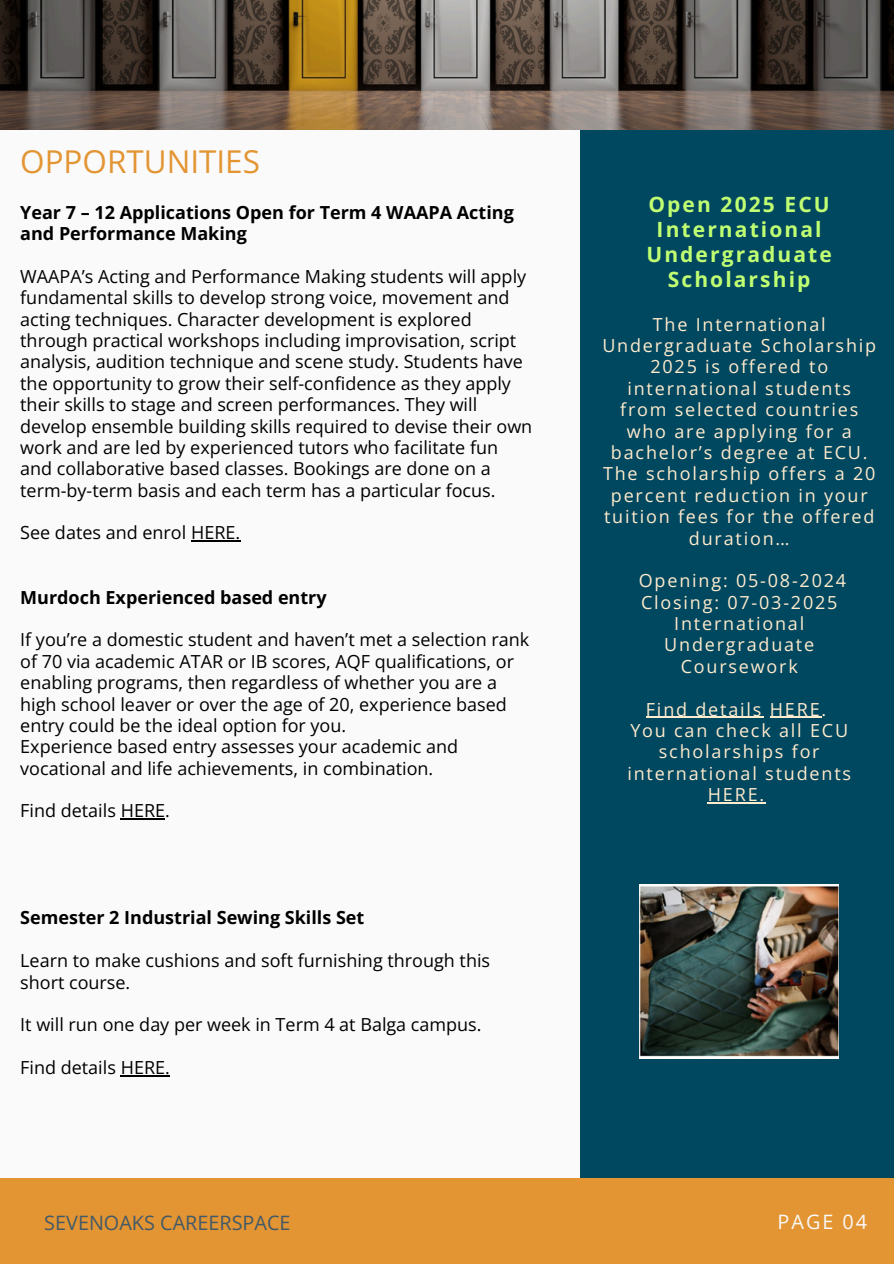
<style>
.page{position:relative;width:894px;height:1264px;background:#fff}
.page>*{position:absolute;margin:0;border:0;box-sizing:border-box;transform-origin:0 0}
.t1{font:31.5px "Open Sans";color:#e39533}
.t2{font:700 21px/24.8px "Open Sans";letter-spacing:.1em;color:#c1ff72;text-align:center}
.t3{font:19.8px "Open Sans";color:#435967}
.t4{font:19.8px "Open Sans";letter-spacing:.1em;color:#fafafa}
.t5{font:18px/21.3px "Open Sans";color:#000}
.t6{font:18px/21.3px "Open Sans";letter-spacing:.1em;color:#ffebcd;text-align:center}
.t7{font:700 18px/21.3px "Open Sans";color:#000}
</style>
<div class="page">
<div style="left:0;top:0;width:893px;height:1263px;background:#fafafa"></div>
<div style="left:579px;top:119px;width:314px;height:1066px;background:#004860"></div>
<div style="left:0;top:1177px;width:893px;height:86px;background:#e39533"></div>
<img style="left:0;top:0;width:893px;height:129px">
<img style="left:639px;top:884px;width:199px;height:174px">
<hr style="left:191px;top:540px;width:49px;height:1px;background:#000">
<hr style="left:121px;top:818px;width:44px;height:1px;background:#000">
<hr style="left:121px;top:1075px;width:49px;height:1px;background:#000">
<hr style="left:645px;top:716px;width:118px;height:2px;background:#ffebcd">
<hr style="left:769px;top:716px;width:52px;height:2px;background:#ffebcd">
<hr style="left:707px;top:802px;width:58px;height:1px;background:#ffebcd">
<p class="t1" style="left:20px;top:139px;width:241px">OPPORTUNITIES</p>
<p class="t7" style="left:20px;top:201px;width:495px">Year 7 – 12 Applications Open for Term 4 WAAPA Acting and Performance Making</p>
<p class="t5" style="left:20px;top:265px;width:513px">WAAPA’s Acting and Performance Making students will apply fundamental skills to develop strong voice, movement and acting techniques. Character development is explored through practical workshops including improvisation, script analysis, audition technique and scene study. Students have the opportunity to grow their self-confidence as they apply their skills to stage and screen performances. They will develop ensemble building skills required to devise their own work and are led by experienced tutors who facilitate fun and collaborative based classes. Bookings are done on a term-by-term basis and each term has a particular focus.</p>
<h1 class="t5" style="left:20px;top:522px;width:221px">See dates and enrol HERE.</h1>
<h4 class="t7" style="left:20px;top:586px;width:308px">Murdoch Experienced based entry</h4>
<p class="t5" style="left:20px;top:628px;width:510px">If you’re a domestic student and haven’t met a selection rank of 70 via academic ATAR or IB scores, AQF qualifications, or enabling programs, then regardless of whether you are a high school leaver or over the age of 20, experience based entry could be the ideal option for you.</p>
<p class="t5" style="left:20px;top:735px;width:439px">Experience based entry assesses your academic and vocational and life achievements, in combination.</p>
<h4 class="t5" style="left:20px;top:799px;width:151px">Find details HERE.</h4>
<p class="t7" style="left:20px;top:906px;width:345px">Semester 2 Industrial Sewing Skills Set</p>
<p class="t5" style="left:20px;top:949px;width:471px">Learn to make cushions and soft furnishing through this short course.</p>
<p class="t5" style="left:20px;top:1013px;width:462px">It will run one day per week in Term 4 at Balga campus.</p>
<h4 class="t5" style="left:20px;top:1056px;width:151px">Find details HERE.</h4>
<p class="t2" style="left:646px;top:192px;width:187px">Open 2025 ECU<br>International<br>Undergraduate<br>Scholarship</p>
<p class="t6" style="left:602px;top:313px;width:275px">The International<br>Undergraduate Scholarship<br>2025 is offered to international students from selected countries who are applying for a bachelor’s degree at ECU.<br>The scholarship offers a 20 percent reduction in your tuition fees for the offered duration…</p>
<p class="t6" style="left:638px;top:569px;width:209px">Opening: 05-08-2024<br>Closing: 07-03-2025<br>International<br>Undergraduate<br>Coursework</p>
<h2 class="t6" style="left:645px;top:698px;width:182px">Find details HERE.</h2>
<h2 class="t6" style="left:627px;top:719px;width:225px">You can check all ECU scholarships for international students<br>HERE.</h2>
<p class="t3" style="left:44px;top:1208px;width:248px">SEVENOAKS CAREERSPACE</p>
<p class="t4" style="left:777px;top:1207px;width:91px">PAGE 04</p>
</div>
